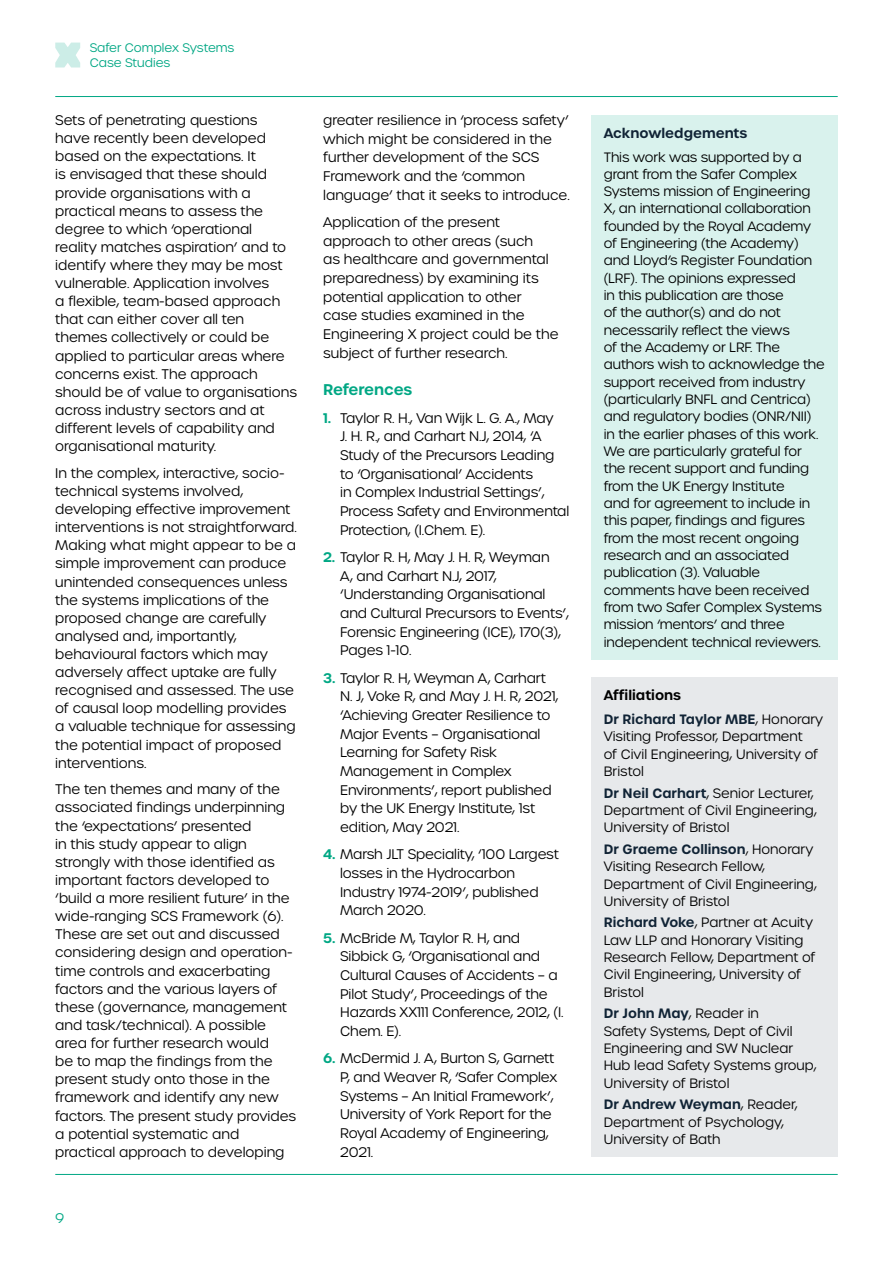
<style>
.page{position:relative;width:893px;height:1263px;background:#fff}
.page>*{position:absolute;margin:0;border:0;box-sizing:border-box;transform-origin:0 0}
.t1{font:600 15px "Urbane";letter-spacing:-.015em;color:#00a784}
.t2{font:300 13.5px/18.1px "Urbane";color:#000}
.t3{font:600 13.5px "Urbane";color:#102335}
.t4{font:600 13.5px "Urbane";color:#000}
.t5{font:300 13.5px "Urbane";color:#00a784}
.t6{font:300 13.2px/17.2px "Urbane";letter-spacing:-.01em;color:#000}
.t7{font:300 12px/15.9px "Urbane";color:#00a784}
.s1{font-weight:600;color:#00a784}
.s2{font-weight:600;color:#102335}
</style>
<div class="page">
<div style="left:591px;top:115px;width:247px;height:544px;background:#d9f2ed"></div>
<div style="left:591px;top:677px;width:247px;height:480px;background:#e7e9eb"></div>
<svg style="left:55px;top:43px;width:25px;height:25px"></svg>
<hr style="left:55px;top:1174px;width:783px;height:1px;background:#00a784">
<hr style="left:55px;top:96px;width:783px;height:1px;background:#00a784">
<p class="t7" style="left:90px;top:39px;width:146px">Safer Complex Systems<br>Case Studies</p>
<p class="t2" style="left:55px;top:111px;width:243px">Sets of penetrating questions<br>have recently been developed based on the expectations. It<br>is envisaged that these should provide organisations with a practical means to assess the degree to which ‘operational reality matches aspiration’ and to identify where they may be most vulnerable. Application involves<br>a flexible, team-based approach that can either cover all ten themes collectively or could be applied to particular areas where concerns exist. The approach should be of value to organisations across industry sectors and at different levels of capability and organisational maturity.</p>
<p class="t2" style="left:55px;top:464px;width:243px">In the complex, interactive, socio&shy;technical systems involved, developing effective improvement interventions is not straightforward.<br>Making what might appear to be a simple improvement can produce unintended consequences unless the systems implications of the proposed change are carefully analysed and, importantly, behavioural factors which may adversely affect uptake are fully recognised and assessed. The use of causal loop modelling provides a valuable technique for assessing the potential impact of proposed interventions.</p>
<p class="t2" style="left:55px;top:780px;width:242px">The ten themes and many of the associated findings underpinning the ‘expectations’ presented<br>in this study appear to align strongly with those identified as important factors developed to ‘build a more resilient future’ in the wide-ranging SCS Framework (6).<br>These are set out and discussed considering design and operation&shy;time controls and exacerbating factors and the various layers of these (governance, management and task/technical). A possible area for further research would<br>be to map the findings from the present study onto those in the framework and identify any new factors. The present study provides a potential systematic and practical approach to developing</p>
<p class="t5" style="left:55px;top:1209px;width:11px">9</p>
<p class="t2" style="left:323px;top:111px;width:248px;line-height:18.8px">greater resilience in ‘process safety’ which might be considered in the further development of the SCS Framework and the ‘common language’ that it seeks to introduce.</p>
<p class="t2" style="left:323px;top:213px;width:237px;line-height:18.8px">Application of the present approach to other areas (such<br>as healthcare and governmental preparedness) by examining its potential application to other case studies examined in the<br>Engineering X project could be the subject of further research.</p>
<p class="t1" style="left:323px;top:380px;width:91px">References</p>
<p class="t2" style="left:340px;top:408px;width:231px;line-height:18.8px;text-indent:-17px"><span class="s1">1.</span> Taylor R. H., Van Wijk L. G. A., May<br>J. H. R., and Carhart N.J, 2014, ‘A<br>Study of the Precursors Leading to ‘Organisational’ Accidents<br>in Complex Industrial Settings’,<br>Process Safety and Environmental<br>Protection, (I.Chem. E).</p>
<p class="t2" style="left:340px;top:548px;width:230px;line-height:18.8px;text-indent:-17px"><span class="s1">2.</span> Taylor R. H, May J. H. R, Weyman<br>A, and Carhart N.J, 2017, ‘Understanding Organisational and Cultural Precursors to Events’,<br>Forensic Engineering (ICE), 170(3),<br>Pages 1-10.</p>
<p class="t2" style="left:340px;top:668px;width:220px;line-height:18.8px;text-indent:-17px"><span class="s1">3.</span> Taylor R. H, Weyman A, Carhart<br>N. J, Voke R, and May J. H. R, 2021, ‘Achieving Greater Resilience to<br>Major Events – Organisational<br>Learning for Safety Risk<br>Management in Complex<br>Environments’, report published by the UK Energy Institute, 1st edition, May 2021.</p>
<p class="t2" style="left:340px;top:845px;width:220px;line-height:18.8px;text-indent:-17px"><span class="s1">4.</span> Marsh JLT Speciality, ‘100 Largest losses in the Hydrocarbon<br>Industry 1974-2019’, published<br>March 2020.</p>
<p class="t2" style="left:340px;top:928px;width:225px;line-height:18.8px;text-indent:-17px"><span class="s1">5.</span> McBride M, Taylor R. H, and<br>Sibbick G, ‘Organisational and<br>Cultural Causes of Accidents – a<br>Pilot Study’, Proceedings of the<br>Hazards XX111 Conference, 2012, (I.<br>Chem. E).</p>
<p class="t2" style="left:340px;top:1049px;width:218px;line-height:18.8px;text-indent:-17px"><span class="s1">6.</span> McDermid J. A, Burton S, Garnett<br>P, and Weaver R, ‘Safer Complex<br>Systems – An Initial Framework’,<br>University of York Report for the<br>Royal Academy of Engineering,<br>2021.</p>
<p class="t3" style="left:604px;top:124px;width:145px">Acknowledgements</p>
<p class="t6" style="left:604px;top:148px;width:222px">This work was supported by a grant from the Safer Complex<br>Systems mission of Engineering<br>X, an international collaboration founded by the Royal Academy of Engineering (the Academy) and Lloyd’s Register Foundation (LRF). The opinions expressed<br>in this publication are those<br>of the author(s) and do not necessarily reflect the views<br>of the Academy or LRF. The authors wish to acknowledge the support received from industry (particularly BNFL and Centrica) and regulatory bodies (ONR/NII) in the earlier phases of this work.<br>We are particularly grateful for the recent support and funding from the UK Energy Institute<br>and for agreement to include in this paper, findings and figures from the most recent ongoing research and an associated publication (3). Valuable comments have been received from two Safer Complex Systems mission ‘mentors’ and three independent technical reviewers.</p>
<p class="t4" style="left:604px;top:686px;width:79px">Affiliations</p>
<p class="t6" style="left:604px;top:711px;width:221px"><span class="s2">Dr Richard Taylor MBE</span>, Honorary<br>Visiting Professor, Department<br>of Civil Engineering, University of<br>Bristol</p>
<p class="t6" style="left:604px;top:784px;width:214px"><span class="s2">Dr Neil Carhart</span>, Senior Lecturer,<br>Department of Civil Engineering,<br>University of Bristol</p>
<p class="t6" style="left:604px;top:840px;width:214px"><span class="s2">Dr Graeme Collinson</span>, Honorary<br>Visiting Research Fellow,<br>Department of Civil Engineering,<br>University of Bristol</p>
<p class="t6" style="left:604px;top:914px;width:213px"><span class="s2">Richard Voke</span>, Partner at Acuity<br>Law LLP and Honorary Visiting<br>Research Fellow, Department of<br>Civil Engineering, University of<br>Bristol</p>
<p class="t6" style="left:604px;top:1005px;width:214px"><span class="s2">Dr John May</span>, Reader in<br>Safety Systems, Dept of Civil<br>Engineering and SW Nuclear<br>Hub lead Safety Systems group,<br>University of Bristol</p>
<p class="t6" style="left:604px;top:1096px;width:195px"><span class="s2">Dr Andrew Weyman</span>, Reader,<br>Department of Psychology,<br>University of Bath</p>
</div>
